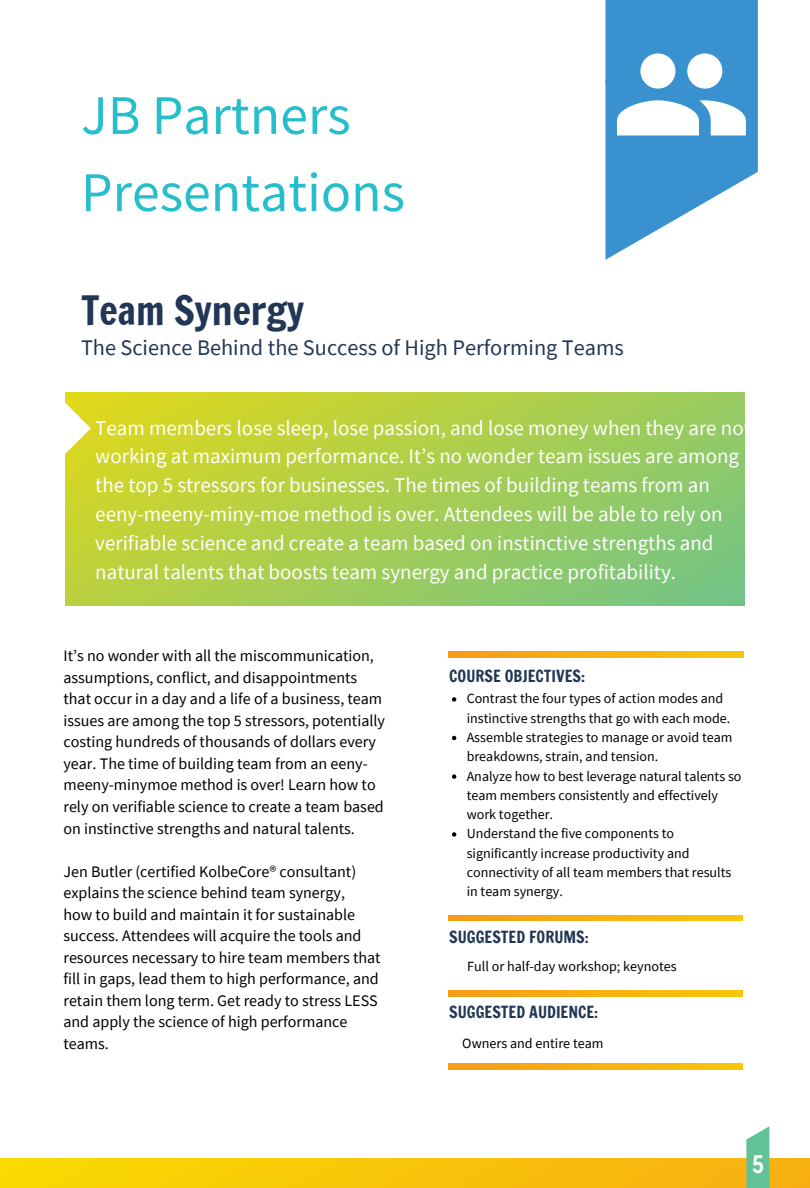
<style>
.page{position:relative;width:810px;height:1188px;background:#fff}
.page>*{position:absolute;margin:0;border:0;box-sizing:border-box;transform-origin:0 0}
.t1{font:55.8px/77.1px "Source Sans Pro";color:#26becb}
.t2{font:38.85px "Francois One";color:#223655}
.t3{font:23.25px "Francois One";color:#fff}
.t4{font:22.35px "Source Sans Pro";color:#223655}
.t5{font:21px/28.8px "Source Sans Pro";color:#fff}
.t6{font:16.05px/21.6px "Source Sans Pro";color:#000}
.t7{font:16.05px "Francois One";color:#223655}
.t8{font:14.1px/19.4px "Source Sans Pro";color:#000}
</style>
<div class="page">
<div style="left:0;top:1159px;width:810px;height:29px;background:linear-gradient(to right,#f9da02,#f7af11)"></div>
<svg style="left:746px;top:1126px;width:23px;height:62px"></svg>
<svg style="left:605px;top:135px;width:153px;height:125px;fill:#3992cf"></svg>
<svg style="left:66px;top:392px;width:678px;height:214px;background:#a9cd50"></svg>
<svg style="left:65px;top:401px;width:26px;height:55px"></svg>
<svg style="left:449px;top:651px;width:295px;height:6px;background:#f7b010"></svg>
<svg style="left:448px;top:915px;width:295px;height:6px;background:#f7b010"></svg>
<svg style="left:448px;top:990px;width:295px;height:6px;background:#f7b010"></svg>
<svg style="left:448px;top:1064px;width:295px;height:5px"></svg>
<svg style="left:605px;top:0;width:153px;height:135px"></svg>
<svg style="left:452px;top:697px;width:4px;height:5px"></svg>
<svg style="left:452px;top:736px;width:4px;height:4px"></svg>
<svg style="left:452px;top:774px;width:4px;height:5px"></svg>
<svg style="left:452px;top:832px;width:4px;height:5px"></svg>
<h1 class="t1" style="left:81px;top:76px;width:325px">JB Partners<br>Presentations</h1>
<h2 class="t2" style="left:81px;top:282px;width:225px">Team Synergy</h2>
<h3 class="t4" style="left:81px;top:333px;width:545px">The Science Behind the Success of High Performing Teams</h3>
<p class="t5" style="left:95px;top:413px;width:657px">Team members lose sleep, lose passion, and lose money when they are not working at maximum performance. It’s no wonder team issues are among the top 5 stressors for businesses. The times of building teams from an eeny-meeny-miny-moe method is over. Attendees will be able to rely on verifiable science and create a team based on instinctive strengths and natural talents that boosts team synergy and practice profitability.</p>
<p class="t6" style="left:63px;top:645px;width:323px">It’s no wonder with all the miscommunication, assumptions, conflict, and disappointments that occur in a day and a life of a business, team issues are among the top 5 stressors, potentially costing hundreds of thousands of dollars every year. The time of building team from an eeny&shy;meeny-minymoe method is over! Learn how to rely on verifiable science to create a team based on instinctive strengths and natural talents.</p>
<p class="t6" style="left:63px;top:860px;width:319px">Jen Butler (certified KolbeCore® consultant) explains the science behind team synergy,<br>how to build and maintain it for sustainable success. Attendees will acquire the tools and resources necessary to hire team members that fill in gaps, lead them to high performance, and retain them long term. Get ready to stress LESS and apply the science of high performance teams.</p>
<p class="t7" style="left:449px;top:664px;width:137px">COURSE OBJECTIVES:</p>
<p class="t8" style="left:467px;top:689px;width:276px">Contrast the four types of action modes and instinctive strengths that go with each mode.<br>Assemble strategies to manage or avoid team breakdowns, strain, and tension.<br>Analyze how to best leverage natural talents so team members consistently and effectively work together.<br>Understand the five components to significantly increase productivity and connectivity of all team members that results in team synergy.</p>
<p class="t7" style="left:449px;top:926px;width:141px">SUGGESTED FORUMS:</p>
<p class="t8" style="left:467px;top:956px;width:211px">Full or half-day workshop; keynotes</p>
<p class="t7" style="left:449px;top:1001px;width:151px">SUGGESTED AUDIENCE:</p>
<p class="t8" style="left:462px;top:1034px;width:143px">Owners and entire team</p>
<h3 class="t3" style="left:752px;top:1147px;width:14px">5</h3>
</div>
